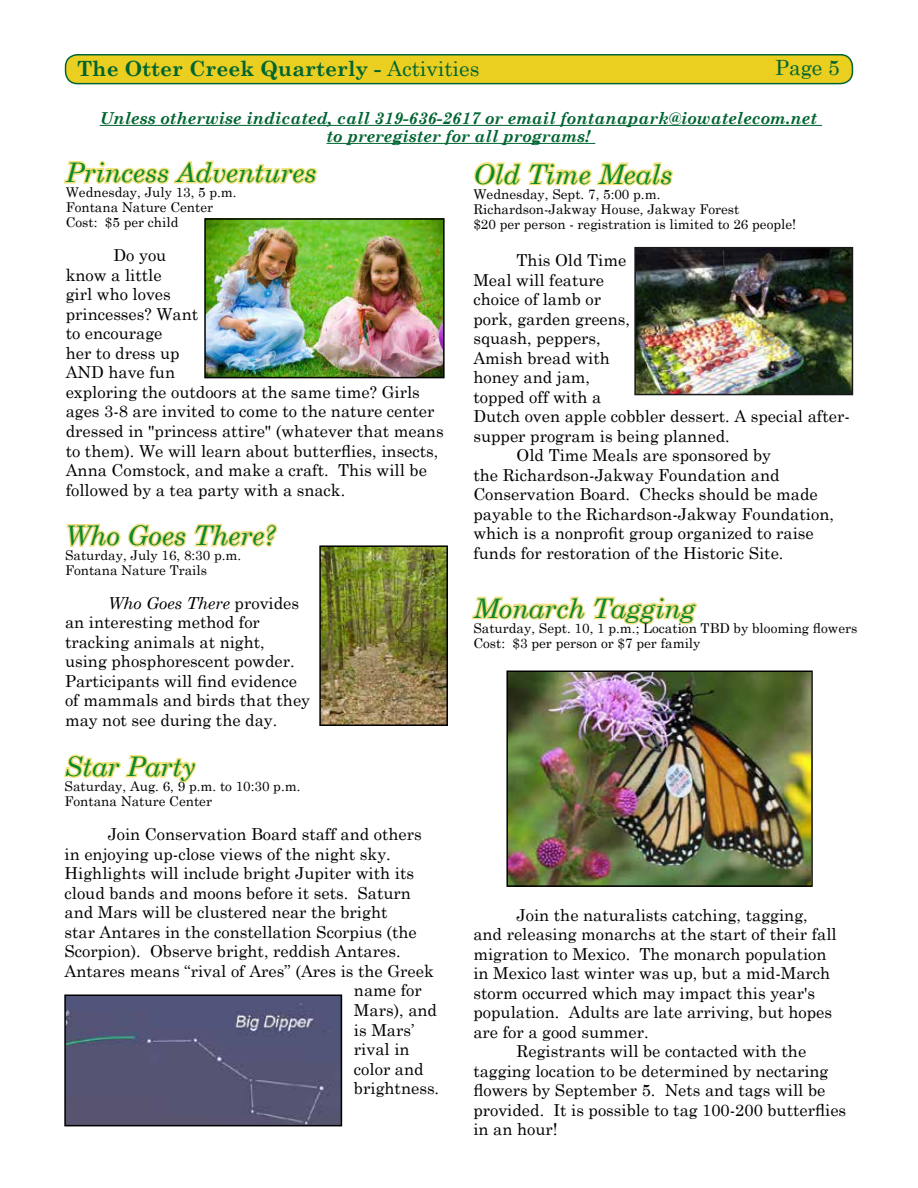
<style>
.page{position:relative;width:918px;height:1188px;background:#fff}
.page>*{position:absolute;margin:0;border:0;box-sizing:border-box;transform-origin:0 0}
.t1{font:italic 27px "Century Schoolbook";color:#0b882d}
.t2{font:700 21px "Century Schoolbook";color:#006532}
.t3{font:21px "Century Schoolbook";color:#006532}
.t4{font:16.5px/19.5px "Century Schoolbook";color:#000}
.t5{font:italic 700 16.5px/18px "Century Schoolbook";color:#006532;text-align:center}
.t6{font:13.5px/15px "Century Schoolbook";color:#000}
.s1{font-weight:400}
.s2{font-style:italic}
</style>
<div class="page">
<div style="left:66px;top:55px;width:786px;height:29px;background:#eace20;border-radius:12px"></div>
<div style="left:65px;top:54px;width:788px;height:30px;border:2px solid #006532;border-radius:12px"></div>
<svg style="left:471px;top:596px;width:227px;height:29px"></svg>
<hr style="left:100px;top:125px;width:722px;height:1px;background:#006532">
<hr style="left:327px;top:143px;width:268px;height:1px;background:#006532">
<img style="left:509px;top:673px;width:301px;height:211px">
<div style="left:506px;top:670px;width:307px;height:217px;border:2px solid #000"></div>
<svg style="left:66px;top:523px;width:212px;height:24px"></svg>
<svg style="left:64px;top:754px;width:133px;height:29px"></svg>
<img style="left:67px;top:997px;width:272px;height:126px">
<div style="left:64px;top:994px;width:278px;height:132px;border:2px solid #000"></div>
<svg style="left:63px;top:160px;width:255px;height:24px"></svg>
<img style="left:207px;top:221px;width:235px;height:154px">
<div style="left:204px;top:218px;width:241px;height:160px;border:2px solid #000"></div>
<svg style="left:472px;top:143px;width:201px;height:43px"></svg>
<img style="left:637px;top:250px;width:213px;height:142px">
<div style="left:634px;top:247px;width:219px;height:148px;border:2px solid #191919"></div>
<img style="left:322px;top:548px;width:123px;height:175px">
<div style="left:319px;top:545px;width:129px;height:181px;border:2px solid #000"></div>
<p class="t2" style="left:77px;top:52px;width:404px">The Otter Creek Quarterly - <span class="s1">Activities</span></p>
<p class="t3" style="left:775px;top:50px;width:66px">Page 5</p>
<p class="t5" style="left:100px;top:108px;width:719px">Unless otherwise indicated, call 319-636-2617 or email fontanapark@iowatelecom.net to preregister for all programs!</p>
<h1 class="t1" style="left:66px;top:152px;width:252px">Princess Adventures</h1>
<p class="t6" style="left:66px;top:183px;width:173px">Wednesday, July 13, 5 p.m.<br>Fontana Nature Center<br>Cost: $5 per child</p>
<p class="t4" style="left:66px;top:244px;width:379px;text-indent:48px">Do you<br>know a little<br>girl who loves<br>princesses? Want<br>to encourage<br>her to dress up<br>AND have fun<br>exploring the outdoors at the same time? Girls ages 3-8 are invited to come to the nature center dressed in "princess attire" (whatever that means to them). We will learn about butterflies, insects,<br>Anna Comstock, and make a craft. This will be followed by a tea party with a snack.</p>
<h1 class="t1" style="left:65px;top:515px;width:213px">Who Goes There?</h1>
<p class="t6" style="left:65px;top:546px;width:178px">Saturday, July 16, 8:30 p.m.<br>Fontana Nature Trails</p>
<p class="t4" style="left:65px;top:592px;width:247px;text-indent:43px"><span class="s2">Who Goes There</span> provides an interesting method for tracking animals at night, using phosphorescent powder.<br>Participants will find evidence of mammals and birds that they may not see during the day.</p>
<h1 class="t1" style="left:64px;top:746px;width:133px">Star Party</h1>
<p class="t6" style="left:64px;top:777px;width:238px">Saturday, Aug. 6, 9 p.m. to 10:30 p.m.<br>Fontana Nature Center</p>
<p class="t4" style="left:108px;top:823px;width:316px">Join Conservation Board staff and others</p>
<p class="t4" style="left:65px;top:843px;width:328px">in enjoying up-close views of the night sky.</p>
<p class="t4" style="left:65px;top:862px;width:351px">Highlights will include bright Jupiter with its</p>
<p class="t4" style="left:65px;top:882px;width:348px">cloud bands and moons before it sets. Saturn</p>
<p class="t4" style="left:65px;top:901px;width:325px">and Mars will be clustered near the bright</p>
<p class="t4" style="left:65px;top:921px;width:354px">star Antares in the constellation Scorpius (the</p>
<p class="t4" style="left:65px;top:940px;width:338px">Scorpion). Observe bright, reddish Antares.</p>
<p class="t4" style="left:65px;top:960px;width:371px">Antares means “rival of Ares” (Ares is the Greek</p>
<p class="t4" style="left:354px;top:979px;width:69px">name for</p>
<p class="t4" style="left:354px;top:999px;width:85px">Mars), and</p>
<p class="t4" style="left:354px;top:1018px;width:62px">is Mars’</p>
<p class="t4" style="left:354px;top:1038px;width:57px">rival in</p>
<p class="t4" style="left:354px;top:1057px;width:71px">color and</p>
<p class="t4" style="left:354px;top:1077px;width:87px">brightness.</p>
<h1 class="t1" style="left:473px;top:154px;width:200px">Old Time Meals</h1>
<p class="t6" style="left:473px;top:185px;width:324px">Wednesday, Sept. 7, 5:00 p.m.<br>Richardson-Jakway House, Jakway Forest<br>$20 per person - registration is limited to 26 people!</p>
<p class="t4" style="left:517px;top:249px;width:111px">This Old Time</p>
<p class="t4" style="left:473px;top:268px;width:132px">Meal will feature</p>
<p class="t4" style="left:473px;top:288px;width:129px">choice of lamb or</p>
<p class="t4" style="left:473px;top:307px;width:158px">pork, garden greens,</p>
<p class="t4" style="left:473px;top:327px;width:129px">squash, peppers,</p>
<p class="t4" style="left:473px;top:346px;width:138px">Amish bread with</p>
<p class="t4" style="left:473px;top:366px;width:118px">honey and jam,</p>
<p class="t4" style="left:473px;top:386px;width:130px">topped off with a</p>
<p class="t4" style="left:473px;top:405px;width:378px">Dutch oven apple cobbler dessert. A special after-</p>
<p class="t4" style="left:473px;top:425px;width:258px">supper program is being planned.</p>
<p class="t4" style="left:517px;top:444px;width:256px">Old Time Meals are sponsored by</p>
<p class="t4" style="left:473px;top:464px;width:308px">the Richardson-Jakway Foundation and</p>
<p class="t4" style="left:473px;top:483px;width:346px">Conservation Board. Checks should be made</p>
<p class="t4" style="left:473px;top:503px;width:362px">payable to the Richardson-Jakway Foundation,</p>
<p class="t4" style="left:473px;top:522px;width:342px">which is a nonprofit group organized to raise</p>
<p class="t4" style="left:473px;top:542px;width:312px">funds for restoration of the Historic Site.</p>
<h1 class="t1" style="left:473px;top:588px;width:223px">Monarch Tagging</h1>
<p class="t6" style="left:473px;top:619px;width:386px">Saturday, Sept. 10, 1 p.m.; Location TBD by blooming flowers<br>Cost: $3 per person or $7 per family</p>
<p class="t4" style="left:517px;top:904px;width:293px">Join the naturalists catching, tagging,</p>
<p class="t4" style="left:473px;top:923px;width:365px">and releasing monarchs at the start of their fall</p>
<p class="t4" style="left:473px;top:943px;width:355px">migration to Mexico. The monarch population</p>
<p class="t4" style="left:473px;top:962px;width:358px">in Mexico last winter was up, but a mid-March</p>
<p class="t4" style="left:473px;top:982px;width:343px">storm occurred which may impact this year's</p>
<p class="t4" style="left:473px;top:1001px;width:360px">population. Adults are late arriving, but hopes</p>
<p class="t4" style="left:473px;top:1021px;width:177px">are for a good summer.</p>
<p class="t4" style="left:517px;top:1040px;width:291px">Registrants will be contacted with the</p>
<p class="t4" style="left:473px;top:1060px;width:357px">tagging location to be determined by nectaring</p>
<p class="t4" style="left:473px;top:1079px;width:354px">flowers by September 5. Nets and tags will be</p>
<p class="t4" style="left:473px;top:1099px;width:374px">provided. It is possible to tag 100-200 butterflies</p>
<p class="t4" style="left:473px;top:1118px;width:86px">in an hour!</p>
</div>
